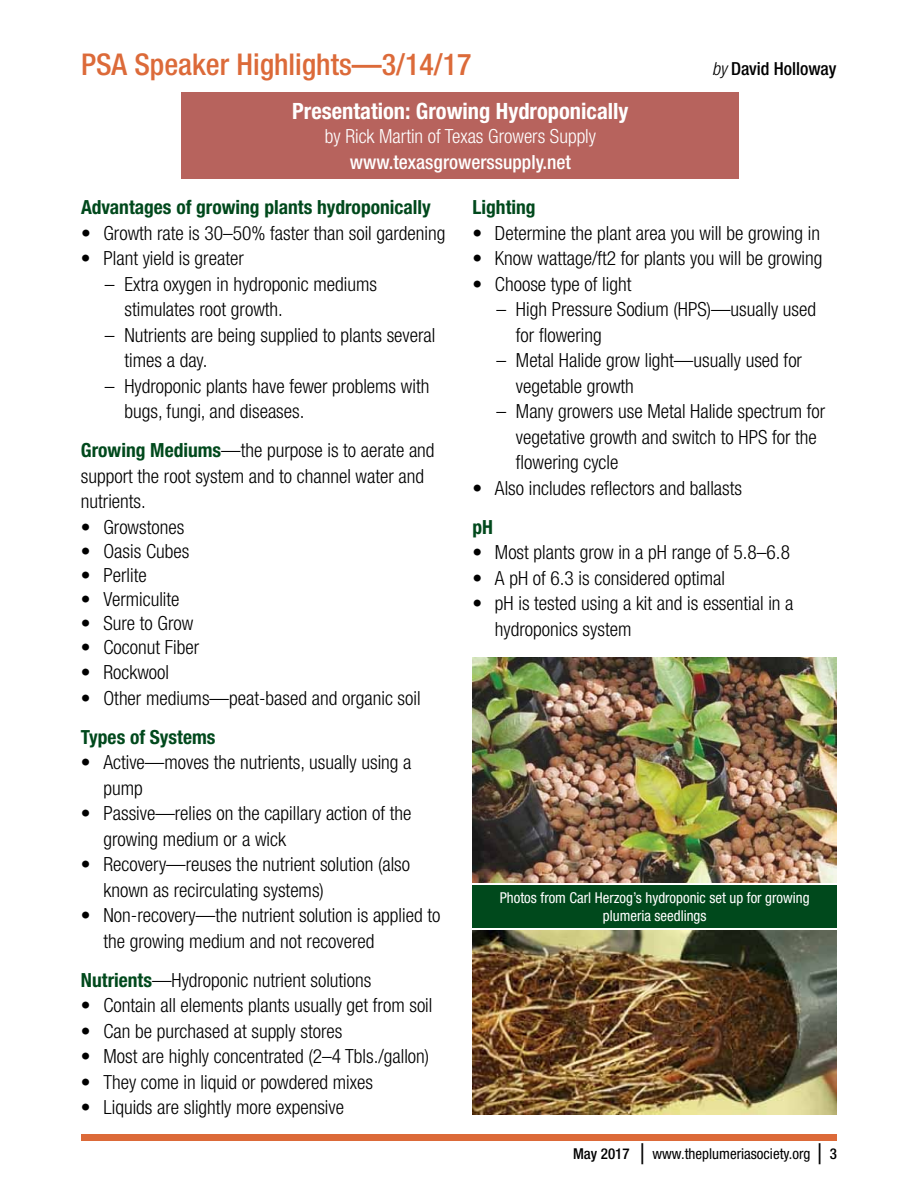
<style>
.page{position:relative;width:918px;height:1188px;background:#fff}
.page>*{position:absolute;margin:0;border:0;box-sizing:border-box;transform-origin:0 0}
.t1{font:500 condensed 30px "Helvetica Neue LT Std";color:#dc6a39}
.t2{font:700 condensed 22.5px "Helvetica Neue LT Std";color:#fff}
.t3{font:300 condensed 19.5px/25.5px "Helvetica Neue LT Std";color:#000}
.t4{font:700 condensed 19.5px "Helvetica Neue LT Std";color:#00491c}
.t5{font:300 condensed 19.5px "Helvetica Neue LT Std";color:#fff}
.t6{font:500 condensed 19.5px "Helvetica Neue LT Std";color:#fff}
.t7{font:500 condensed 18px "Helvetica Neue LT Std";color:#000}
.t8{font:condensed 15px/18px "Helvetica Neue LT Std";color:#fff;text-align:center}
.t9{font:condensed 15px "Helvetica Neue LT Std";color:#000}
.s1{font-weight:300;font-style:italic}
.s2{font-weight:700;color:#00491c}
.s3{font-weight:500}
.s4{font-family:"Brush Script Std";font-stretch:normal;font-size:21px}
</style>
<div class="page">
<div style="left:81px;top:1134px;width:756px;height:7px;background:#dc6a39"></div>
<div style="left:182px;top:93px;width:557px;height:86px;background:#b7635d"></div>
<img style="left:472px;top:931px;width:365px;height:184px">
<img style="left:472px;top:658px;width:365px;height:224px">
<div style="left:472px;top:885px;width:365px;height:43px;background:#00491c"></div>
<h1 class="t1" style="left:81px;top:47px;width:392px">PSA Speaker Highlights—3/14/17</h1>
<p class="t7" style="left:712px;top:58px;width:126px"><span class="s1">by</span> David Holloway</p>
<p class="t2" style="left:292px;top:98px;width:338px">Presentation: Growing Hydroponically</p>
<p class="t5" style="left:325px;top:125px;width:273px">by Rick Martin of Texas Growers Supply</p>
<p class="t6" style="left:350px;top:150px;width:223px">www.texasgrowerssupply.net</p>
<p class="t4" style="left:81px;top:195px;width:351px">Advantages of growing plants hydroponically</p>
<p class="t3" style="left:81px;top:220px;width:366px">• Growth rate is 30–50% faster than soil gardening</p>
<p class="t3" style="left:81px;top:245px;width:164px">• Plant yield is greater</p>
<p class="t3" style="left:124px;top:271px;width:254px;text-indent:-20px">– Extra oxygen in hydroponic mediums stimulates root growth.</p>
<p class="t3" style="left:124px;top:322px;width:313px;text-indent:-20px">– Nutrients are being supplied to plants several times a day.</p>
<p class="t3" style="left:124px;top:373px;width:306px;text-indent:-20px">– Hydroponic plants have fewer problems with bugs, fungi, and diseases.</p>
<p class="t3" style="left:81px;top:437px;width:355px"><span class="s2">Growing Mediums</span>—the purpose is to aerate and support the root system and to channel water and nutrients.</p>
<p class="t3" style="left:81px;top:514px;width:105px">• Growstones</p>
<p class="t3" style="left:81px;top:538px;width:110px">• Oasis Cubes</p>
<p class="t3" style="left:81px;top:562px;width:67px">• Perlite</p>
<p class="t3" style="left:81px;top:586px;width:100px">• Vermiculite</p>
<p class="t3" style="left:81px;top:610px;width:114px">• Sure to Grow</p>
<p class="t3" style="left:81px;top:634px;width:120px">• Coconut Fiber</p>
<p class="t3" style="left:81px;top:659px;width:90px">• Rockwool</p>
<p class="t3" style="left:81px;top:685px;width:341px">• Other mediums—peat-based and organic soil</p>
<p class="t4" style="left:81px;top:725px;width:136px">Types of Systems</p>
<p class="t3" style="left:103px;top:749px;width:310px;text-indent:-23px">• Active—moves the nutrients, usually using a pump</p>
<p class="t3" style="left:103px;top:800px;width:310px;text-indent:-23px">• Passive—relies on the capillary action of the growing medium or a wick</p>
<p class="t3" style="left:103px;top:851px;width:308px;text-indent:-23px">• Recovery—reuses the nutrient solution (also known as recirculating systems)</p>
<p class="t3" style="left:103px;top:902px;width:338px;text-indent:-23px">• Non-recovery—the nutrient solution is applied to the growing medium and not recovered</p>
<p class="t3" style="left:81px;top:967px;width:292px"><span class="s2">Nutrients</span>—Hydroponic nutrient solutions</p>
<p class="t3" style="left:81px;top:992px;width:353px">• Contain all elements plants usually get from soil</p>
<p class="t3" style="left:81px;top:1018px;width:263px">• Can be purchased at supply stores</p>
<p class="t3" style="left:81px;top:1044px;width:350px">• Most are highly concentrated (2–4 Tbls./gallon)</p>
<p class="t3" style="left:81px;top:1069px;width:293px">• They come in liquid or powdered mixes</p>
<p class="t3" style="left:81px;top:1095px;width:265px">• Liquids are slightly more expensive</p>
<p class="t4" style="left:472px;top:196px;width:65px">Lighting</p>
<p class="t3" style="left:472px;top:220px;width:349px">• Determine the plant area you will be growing in</p>
<p class="t3" style="left:472px;top:246px;width:352px">• Know wattage/ft2 for plants you will be growing</p>
<p class="t3" style="left:472px;top:271px;width:160px">• Choose type of light</p>
<p class="t3" style="left:516px;top:297px;width:302px;text-indent:-20px">– High Pressure Sodium (HPS)—usually used for flowering</p>
<p class="t3" style="left:516px;top:348px;width:288px;text-indent:-20px">– Metal Halide grow light—usually used for vegetable growth</p>
<p class="t3" style="left:516px;top:399px;width:311px;text-indent:-20px">– Many growers use Metal Halide spectrum for vegetative growth and switch to HPS for the flowering cycle</p>
<p class="t3" style="left:472px;top:475px;width:271px">• Also includes reflectors and ballasts</p>
<p class="t4" style="left:472px;top:515px;width:22px">pH</p>
<p class="t3" style="left:472px;top:540px;width:319px">• Most plants grow in a pH range of 5.8–6.8</p>
<p class="t3" style="left:472px;top:565px;width:254px">• A pH of 6.3 is considered optimal</p>
<p class="t3" style="left:495px;top:591px;width:300px;text-indent:-23px">• pH is tested using a kit and is essential in a hydroponics system</p>
<p class="t8" style="left:500px;top:888px;width:311px">Photos from Carl Herzog’s hydroponic set up for growing plumeria seedlings</p>
<p class="t9" style="left:573px;top:1145px;width:265px"><span class="s3">May 2017</span> <span class="s4">|</span> www.theplumeriasociety.org <span class="s4">|</span> <span class="s3">3</span></p>
</div>
